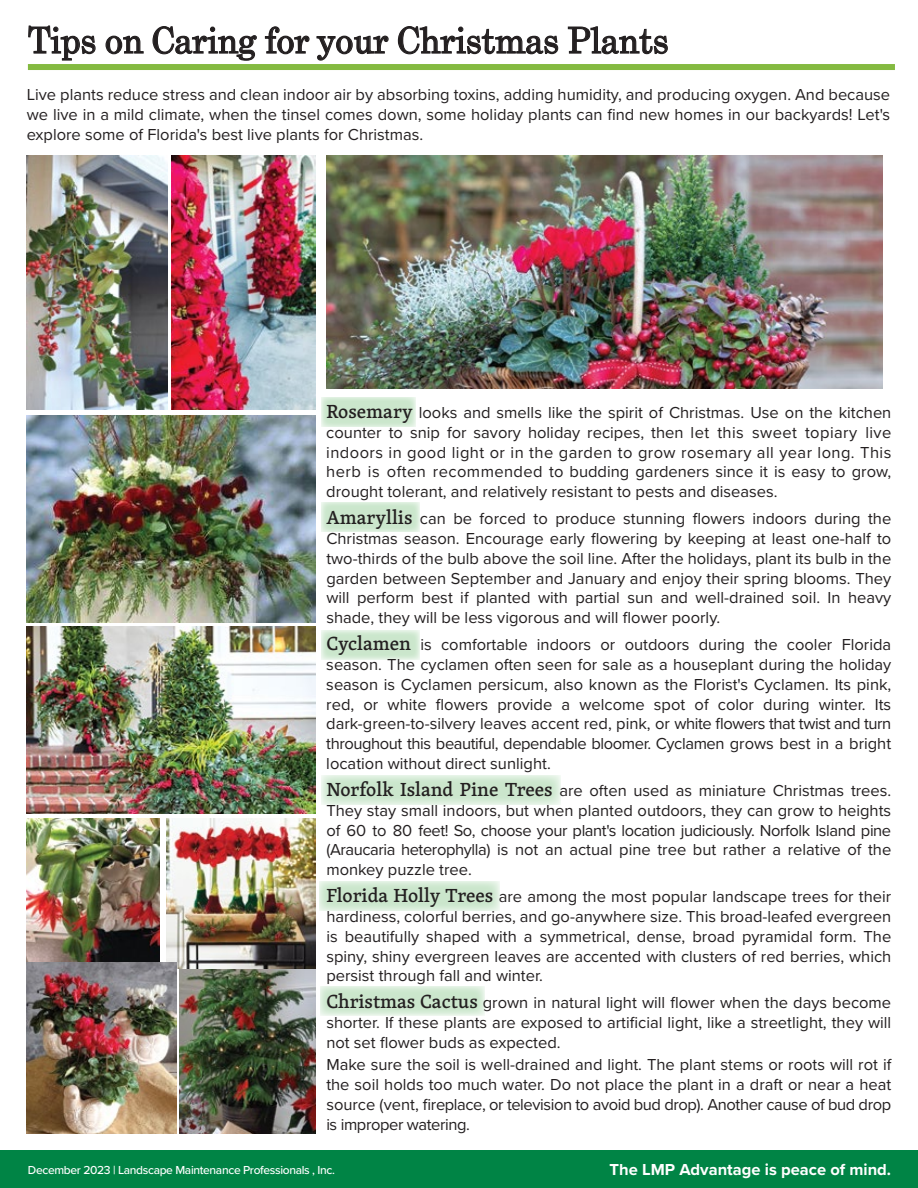
<style>
.page{position:relative;width:918px;height:1188px;background:#fff}
.page>*{position:absolute;margin:0;border:0;box-sizing:border-box;transform-origin:0 0}
.t1{font:36px "Grad";letter-spacing:.01em;color:#231f20}
.t2{font:16.5px/19.8px "Proxima Nova";color:#231f20;text-align:justify}
.t3{font:700 16.5px "Proxima Nova";color:#fff}
.t4{font:500 12px "Proxima Nova";letter-spacing:-.03em;color:#fff}
.s1{font-family:"Skolar PE";font-weight:500;font-size:19.5px}
</style>
<div class="page">
<div style="left:320px;top:986px;width:164px;height:29px;background:linear-gradient(to right,#cee8cf,#cfe8d0)"></div>
<div style="left:319px;top:882px;width:180px;height:29px;background:linear-gradient(to right,#cee8cf,#cfe8d0)"></div>
<div style="left:321px;top:775px;width:239px;height:29px;background:linear-gradient(to right,#d0e9d1,#cfe8d1)"></div>
<div style="left:321px;top:631px;width:98px;height:29px;background:linear-gradient(to right,#cee8cf,#cee8cf)"></div>
<div style="left:321px;top:502px;width:98px;height:30px;background:linear-gradient(to right,#cee8cf,#cee8cf)"></div>
<div style="left:321px;top:397px;width:94px;height:30px;background:linear-gradient(to right,#cee7cf,#cee8cf)"></div>
<div style="left:0;top:1150px;width:918px;height:38px;background:#008445"></div>
<div style="left:28px;top:64px;width:867px;height:6px;background:#84ba41"></div>
<img style="left:327px;top:156px;width:556px;height:232px">
<img style="left:179px;top:968px;width:137px;height:165px">
<svg style="left:28px;top:25px;width:68px;height:36px"></svg>
<svg style="left:105px;top:35px;width:39px;height:20px"></svg>
<svg style="left:152px;top:26px;width:105px;height:35px"></svg>
<svg style="left:264px;top:26px;width:46px;height:29px"></svg>
<svg style="left:316px;top:35px;width:73px;height:26px"></svg>
<svg style="left:397px;top:26px;width:162px;height:29px"></svg>
<svg style="left:567px;top:26px;width:101px;height:29px"></svg>
<img style="left:27px;top:415px;width:289px;height:207px">
<img style="left:27px;top:627px;width:289px;height:187px">
<img style="left:171px;top:156px;width:145px;height:253px">
<img style="left:27px;top:156px;width:141px;height:253px">
<img style="left:27px;top:819px;width:133px;height:144px">
<img style="left:167px;top:819px;width:149px;height:149px">
<img style="left:27px;top:963px;width:149px;height:170px">
<h1 class="t1" style="left:28px;top:18px;width:642px">Tips on Caring for your Christmas Plants</h1>
<p class="t2" style="left:27px;top:84px;width:865px">Live plants reduce stress and clean indoor air by absorbing toxins, adding humidity, and producing oxygen. And because we live in a mild climate, when the tinsel comes down, some holiday plants can find new homes in our backyards! Let's explore some of Florida's best live plants for Christmas.</p>
<p class="t2" style="left:326px;top:402px;width:567px"><span class="s1">Rosemary</span> looks and smells like the spirit of Christmas. Use on the kitchen counter to snip for savory holiday recipes, then let this sweet topiary live indoors in good light or in the garden to grow rosemary all year long. This herb is often recommended to budding gardeners since it is easy to grow, drought tolerant, and relatively resistant to pests and diseases.</p>
<p class="t2" style="left:326px;top:508px;width:567px"><span class="s1">Amaryllis</span> can be forced to produce stunning flowers indoors during the Christmas season. Encourage early flowering by keeping at least one-half to two-thirds of the bulb above the soil line. After the holidays, plant its bulb in the garden between September and January and enjoy their spring blooms. They will perform best if planted with partial sun and well-drained soil. In heavy shade, they will be less vigorous and will flower poorly.</p>
<p class="t2" style="left:326px;top:634px;width:567px"><span class="s1">Cyclamen</span> is comfortable indoors or outdoors during the cooler Florida season. The cyclamen often seen for sale as a houseplant during the holiday season is Cyclamen persicum, also known as the Florist's Cyclamen. Its pink, red, or white flowers provide a welcome spot of color during winter. Its dark-green-to-silvery leaves accent red, pink, or white flowers that twist and turn throughout this beautiful, dependable bloomer. Cyclamen grows best in a bright location without direct sunlight.</p>
<p class="t2" style="left:326px;top:780px;width:567px"><span class="s1">Norfolk Island Pine Trees</span> are often used as miniature Christmas trees.<br>They stay small indoors, but when planted outdoors, they can grow to heights of 60 to 80 feet! So, choose your plant's location judiciously. Norfolk Island pine (Araucaria heterophylla) is not an actual pine tree but rather a relative of the monkey puzzle tree.</p>
<p class="t2" style="left:326px;top:886px;width:567px"><span class="s1">Florida Holly Trees</span> are among the most popular landscape trees for their hardiness, colorful berries, and go-anywhere size. This broad-leafed evergreen is beautifully shaped with a symmetrical, dense, broad pyramidal form. The spiny, shiny evergreen leaves are accented with clusters of red berries, which persist through fall and winter.</p>
<p class="t2" style="left:326px;top:992px;width:567px"><span class="s1">Christmas Cactus</span> grown in natural light will flower when the days become shorter. If these plants are exposed to artificial light, like a streetlight, they will not set flower buds as expected.</p>
<p class="t2" style="left:326px;top:1054px;width:567px">Make sure the soil is well-drained and light. The plant stems or roots will rot if the soil holds too much water. Do not place the plant in a draft or near a heat source (vent, fireplace, or television to avoid bud drop). Another cause of bud drop is improper watering.</p>
<p class="t4" style="left:28px;top:1161px;width:309px">December 2023 | Landscape Maintenance Professionals , Inc.</p>
<p class="t3" style="left:610px;top:1157px;width:283px">The LMP Advantage is peace of mind.</p>
</div>
